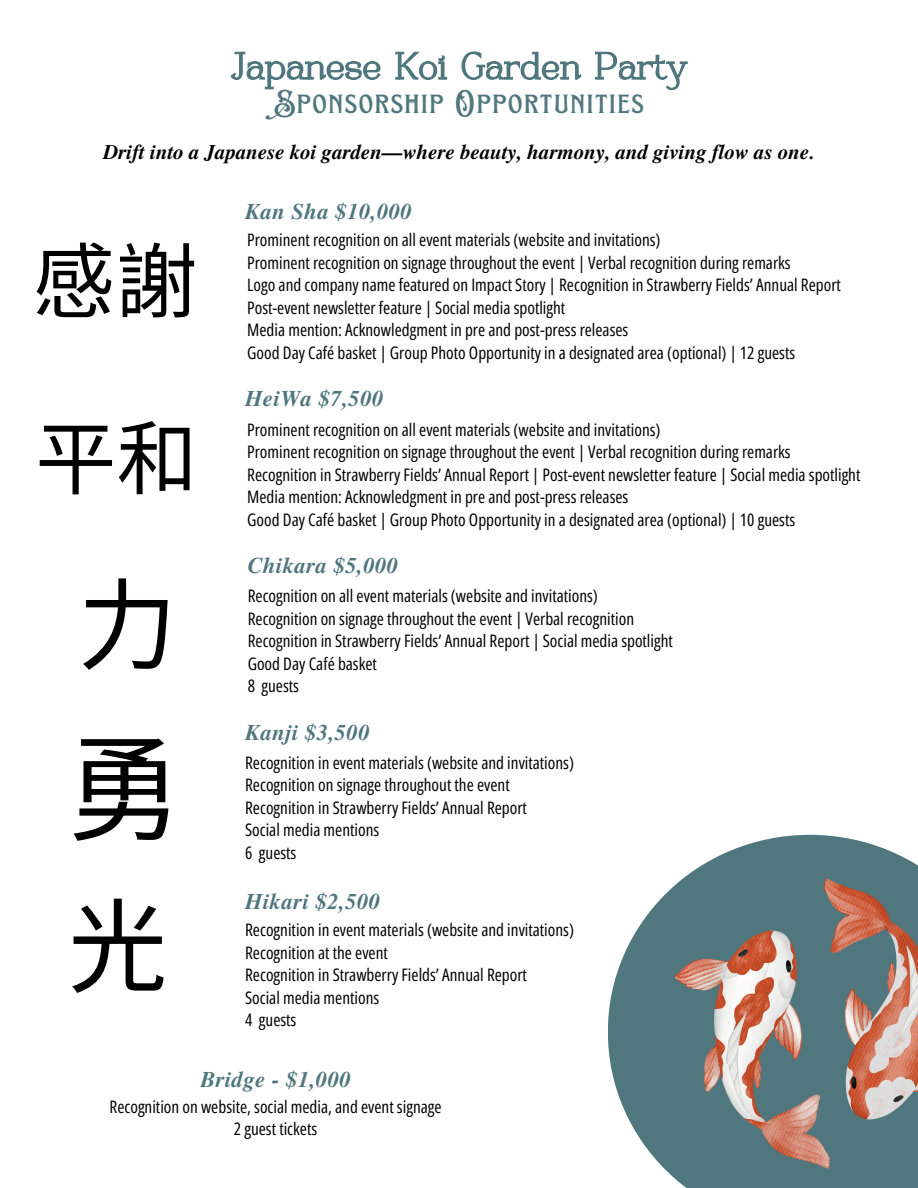
<style>
.page{position:relative;width:918px;height:1188px;background:#fff}
.page>*{position:absolute;margin:0;border:0;box-sizing:border-box;transform-origin:0 0}
.t1{font:116.4px "Noto Sans CJ Ksc";color:#000}
.t2{font:102.9px "Noto Sans CJ Ksc";color:#000}
.t3{font:99.9px "Noto Sans CJ Ksc";color:#000}
.t4{font:82.5px "Noto Sans CJ Ksc";color:#000}
.t5{font:81.3px "Noto Sans CJ Ksc";color:#000}
.t6{font:32.1px "EFCO Brookshire";letter-spacing:.05em;color:#50777d}
.t7{font:italic 700 22.5px "Te X Gyre Termes";letter-spacing:.025em;color:#50777d}
.t8{font:italic 700 20.85px "Te X Gyre Termes";color:#000}
.t9{font:17.25px "Open Sans Condensed";color:#000}
</style>
<div class="page">
<svg style="left:608px;top:835px;width:310px;height:353px;fill:#50777d"></svg>
<img style="left:675px;top:879px;width:243px;height:290px">
<svg style="left:230px;top:51px;width:458px;height:40px"></svg>
<h4 class="t6" style="left:274px;top:83px;width:371px">SPONSORSHIP OPPORTUNITIES</h4>
<h3 class="t8" style="left:103px;top:136px;width:713px">Drift into a Japanese koi garden—where beauty, harmony, and giving flow as one.</h3>
<p class="t4" style="left:33px;top:216px;width:167px">感謝</p>
<p class="t5" style="left:35px;top:394px;width:164px">平和</p>
<p class="t3" style="left:77px;top:546px;width:86px">力</p>
<p class="t1" style="left:67px;top:696px;width:118px">勇</p>
<p class="t2" style="left:67px;top:865px;width:104px">光</p>
<h1 class="t7" style="left:245px;top:195px;width:168px">Kan Sha $10,000</h1>
<h4 class="t9" style="left:247px;top:228px;width:415px">Prominent recognition on all event materials (website and invitations)</h4>
<p class="t9" style="left:247px;top:251px;width:545px">Prominent recognition on signage throughout the event | Verbal recognition during remarks</p>
<p class="t9" style="left:247px;top:273px;width:595px">Logo and company name featured on Impact Story | Recognition in Strawberry Fields’ Annual Report</p>
<p class="t9" style="left:247px;top:296px;width:319px">Post-event newsletter feature | Social media spotlight</p>
<p class="t9" style="left:247px;top:318px;width:383px">Media mention: Acknowledgment in pre and post-press releases</p>
<p class="t9" style="left:247px;top:341px;width:549px">Good Day Café basket | Group Photo Opportunity in a designated area (optional) | 12 guests</p>
<h1 class="t7" style="left:245px;top:382px;width:140px">HeiWa $7,500</h1>
<h4 class="t9" style="left:247px;top:418px;width:415px">Prominent recognition on all event materials (website and invitations)</h4>
<p class="t9" style="left:247px;top:440px;width:545px">Prominent recognition on signage throughout the event | Verbal recognition during remarks</p>
<p class="t9" style="left:247px;top:463px;width:615px">Recognition in Strawberry Fields’ Annual Report | Post-event newsletter feature | Social media spotlight</p>
<p class="t9" style="left:247px;top:485px;width:383px">Media mention: Acknowledgment in pre and post-press releases</p>
<p class="t9" style="left:247px;top:508px;width:549px">Good Day Café basket | Group Photo Opportunity in a designated area (optional) | 10 guests</p>
<p class="t7" style="left:248px;top:549px;width:152px">Chikara $5,000</p>
<h4 class="t9" style="left:248px;top:584px;width:352px">Recognition on all event materials (website and invitations)</h4>
<p class="t9" style="left:248px;top:606px;width:388px">Recognition on signage throughout the event | Verbal recognition</p>
<p class="t9" style="left:248px;top:629px;width:427px">Recognition in Strawberry Fields’ Annual Report | Social media spotlight</p>
<p class="t9" style="left:248px;top:651px;width:131px">Good Day Café basket</p>
<p class="t9" style="left:248px;top:674px;width:53px">8 guests</p>
<p class="t7" style="left:245px;top:715px;width:126px">Kanji $3,500</p>
<h4 class="t9" style="left:245px;top:750px;width:330px">Recognition in event materials (website and invitations)</h4>
<p class="t9" style="left:245px;top:773px;width:266px">Recognition on signage throughout the event</p>
<p class="t9" style="left:245px;top:795px;width:283px">Recognition in Strawberry Fields’ Annual Report</p>
<p class="t9" style="left:245px;top:818px;width:136px">Social media mentions</p>
<p class="t9" style="left:245px;top:840px;width:53px">6 guests</p>
<p class="t7" style="left:245px;top:885px;width:136px">Hikari $2,500</p>
<p class="t9" style="left:245px;top:918px;width:330px">Recognition in event materials (website and invitations)</p>
<h4 class="t9" style="left:245px;top:940px;width:144px">Recognition at the event</h4>
<p class="t9" style="left:245px;top:963px;width:283px">Recognition in Strawberry Fields’ Annual Report</p>
<p class="t9" style="left:245px;top:985px;width:136px">Social media mentions</p>
<p class="t9" style="left:245px;top:1008px;width:53px">4 guests</p>
<p class="t7" style="left:200px;top:1063px;width:152px">Bridge - $1,000</p>
<p class="t9" style="left:110px;top:1094px;width:334px">Recognition on website, social media, and event signage</p>
<h4 class="t9" style="left:234px;top:1117px;width:85px">2 guest tickets</h4>
</div>
